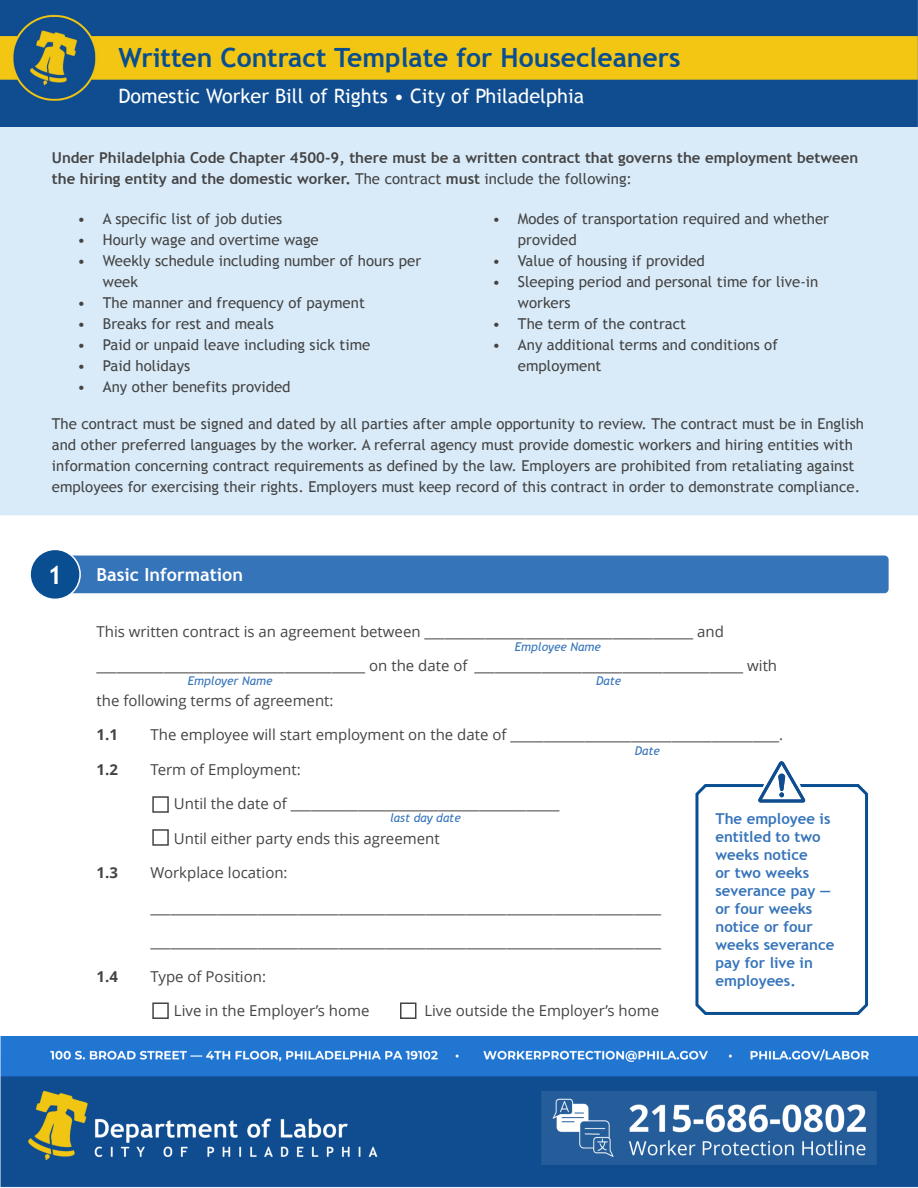
<style>
.page{position:relative;width:918px;height:1188px;background:#fff}
.page>*{position:absolute;margin:0;border:0;box-sizing:border-box;transform-origin:0 0}
.t1{font:700 26.55px "Trebuchet MS";color:#094e90}
.t2{font:700 25.35px "Trebuchet MS";color:#fff}
.t3{font:19.95px "Trebuchet MS";color:#fff}
.t4{font:700 18px "Trebuchet MS";color:#fff}
.t5{font:15px/21px "Trebuchet MS";color:#444}
.t6{font:15px "Open Sans";color:#444}
.t7{font:700 15px/21px "Trebuchet MS";color:#444}
.t8{font:700 15px/18px "Trebuchet MS";color:#3674ba}
.t9{font:700 15px "Open Sans";color:#444}
.t10{font:italic 12px "Trebuchet MS";color:#3674ba}
.s1{font-weight:400}
</style>
<div class="page">
<div style="left:0;top:126px;width:918px;height:389px;background:#d9ebf9"></div>
<div style="left:68px;top:556px;width:821px;height:37px;background:#3674ba;border-radius:4px"></div>
<img style="left:0;top:0;width:918px;height:126px">
<div style="left:30px;top:549px;width:50px;height:50px;background:#094e90;border-radius:50%"></div>
<div style="left:29px;top:549px;width:52px;height:51px;border:2px solid #fff;border-radius:50%"></div>
<svg style="left:695px;top:761px;width:173px;height:254px"></svg>
<div style="left:152px;top:796px;width:17px;height:17px;border:2px solid #444"></div>
<div style="left:152px;top:829px;width:17px;height:17px;border:2px solid #444"></div>
<div style="left:152px;top:1003px;width:17px;height:16px;border:2px solid #444"></div>
<div style="left:400px;top:1003px;width:16px;height:16px;border:2px solid #444"></div>
<img style="left:0;top:1036px;width:918px;height:152px">
<h1 class="t1" style="left:118px;top:41px;width:564px">Written Contract Template for Housecleaners</h1>
<h3 class="t3" style="left:118px;top:84px;width:467px">Domestic Worker Bill of Rights • City of Philadelphia</h3>
<p class="t7" style="left:52px;top:148px;width:808px">Under Philadelphia Code Chapter 4500-9, there must be a written contract that governs the employment between the hiring entity and the domestic worker. <span class="s1">The contract</span> must <span class="s1">include the following:</span></p>
<p class="t5" style="left:77px;top:208px;width:9px">•</p>
<p class="t5" style="left:103px;top:208px;width:181px">A specific list of job duties</p>
<p class="t5" style="left:492px;top:208px;width:9px">•</p>
<p class="t5" style="left:518px;top:208px;width:313px">Modes of transportation required and whether</p>
<p class="t5" style="left:77px;top:229px;width:9px">•</p>
<p class="t5" style="left:77px;top:250px;width:9px">•</p>
<p class="t5" style="left:103px;top:229px;width:217px">Hourly wage and overtime wage</p>
<p class="t5" style="left:103px;top:250px;width:320px">Weekly schedule including number of hours per</p>
<p class="t5" style="left:492px;top:250px;width:9px">•</p>
<p class="t5" style="left:518px;top:229px;width:189px">provided<br>Value of housing if provided</p>
<p class="t5" style="left:77px;top:292px;width:9px">•</p>
<p class="t5" style="left:77px;top:313px;width:9px">•</p>
<p class="t5" style="left:103px;top:271px;width:264px">week<br>The manner and frequency of payment</p>
<p class="t5" style="left:103px;top:313px;width:172px">Breaks for rest and meals</p>
<p class="t5" style="left:492px;top:271px;width:9px">•</p>
<p class="t5" style="left:492px;top:313px;width:9px">•</p>
<p class="t5" style="left:518px;top:271px;width:302px">Sleeping period and personal time for live-in</p>
<p class="t5" style="left:518px;top:292px;width:170px">workers<br>The term of the contract</p>
<p class="t5" style="left:77px;top:334px;width:9px">•</p>
<p class="t5" style="left:103px;top:334px;width:269px">Paid or unpaid leave including sick time</p>
<p class="t5" style="left:492px;top:334px;width:9px">•</p>
<p class="t5" style="left:518px;top:334px;width:261px">Any additional terms and conditions of</p>
<p class="t5" style="left:77px;top:355px;width:9px">•</p>
<p class="t5" style="left:103px;top:355px;width:89px">Paid holidays</p>
<p class="t5" style="left:518px;top:355px;width:85px">employment</p>
<p class="t5" style="left:77px;top:376px;width:9px">•</p>
<p class="t5" style="left:103px;top:376px;width:189px">Any other benefits provided</p>
<p class="t5" style="left:52px;top:414px;width:814px">The contract must be signed and dated by all parties after ample opportunity to review. The contract must be in English and other preferred languages by the worker A. referral agency must provide domestic workers and hiring entities with information concerning contract requirements as defined by the law. Employers are prohibited from retaliating against employees for exercising their rights. Employers must keep record of this contract in order to demonstrate compliance.</p>
<h2 class="t2" style="left:47px;top:559px;width:16px">1</h2>
<p class="t4" style="left:97px;top:563px;width:148px">Basic Information</p>
<p class="t6" style="left:97px;top:621px;width:629px">This written contract is an agreement between ________________________________________ and</p>
<p class="t6" style="left:475px;top:656px;width:304px">________________________________________ with</p>
<p class="t10" style="left:515px;top:640px;width:88px">Employee Name</p>
<p class="t10" style="left:596px;top:673px;width:27px">Date</p>
<p class="t6" style="left:97px;top:656px;width:372px">________________________________________ on the date of</p>
<p class="t6" style="left:97px;top:690px;width:239px">the following terms of agreement:</p>
<p class="t6" style="left:151px;top:725px;width:634px">T h e e m p l o y e e w i l l s t a r t e m p l o y m e n t o n t h e d a t e o f . ________________________________________</p>
<p class="t10" style="left:188px;top:673px;width:86px">Employer Name</p>
<p class="t9" style="left:97px;top:724px;width:23px">1.1</p>
<p class="t10" style="left:635px;top:743px;width:27px">Date</p>
<p class="t9" style="left:97px;top:759px;width:23px">1.2</p>
<p class="t9" style="left:97px;top:862px;width:23px">1.3</p>
<p class="t9" style="left:97px;top:966px;width:23px">1.4</p>
<p class="t6" style="left:151px;top:759px;width:152px">Term of Employment:</p>
<p class="t6" style="left:174px;top:794px;width:387px">U n t i l t h e d a t e o f ________________________________________</p>
<p class="t6" style="left:174px;top:828px;width:267px">Until either party ends this agreement</p>
<p class="t6" style="left:151px;top:863px;width:139px">Workplace location:</p>
<p class="t10" style="left:390px;top:811px;width:72px">last day date</p>
<p class="t6" style="left:151px;top:897px;width:512px">____________________________________________________________________________</p>
<p class="t6" style="left:151px;top:932px;width:512px">____________________________________________________________________________</p>
<p class="t6" style="left:151px;top:966px;width:117px">Type of Position:</p>
<p class="t6" style="left:174px;top:1001px;width:197px">Live in the Employer s’ home</p>
<p class="t6" style="left:424px;top:1001px;width:236px">Live outside the Employer s’ home</p>
<p class="t8" style="left:716px;top:810px;width:120px">The employee is entitled to two weeks notice<br>or two weeks severance pay — or four weeks notice or four weeks severance pay for live in employees.</p>
</div>
